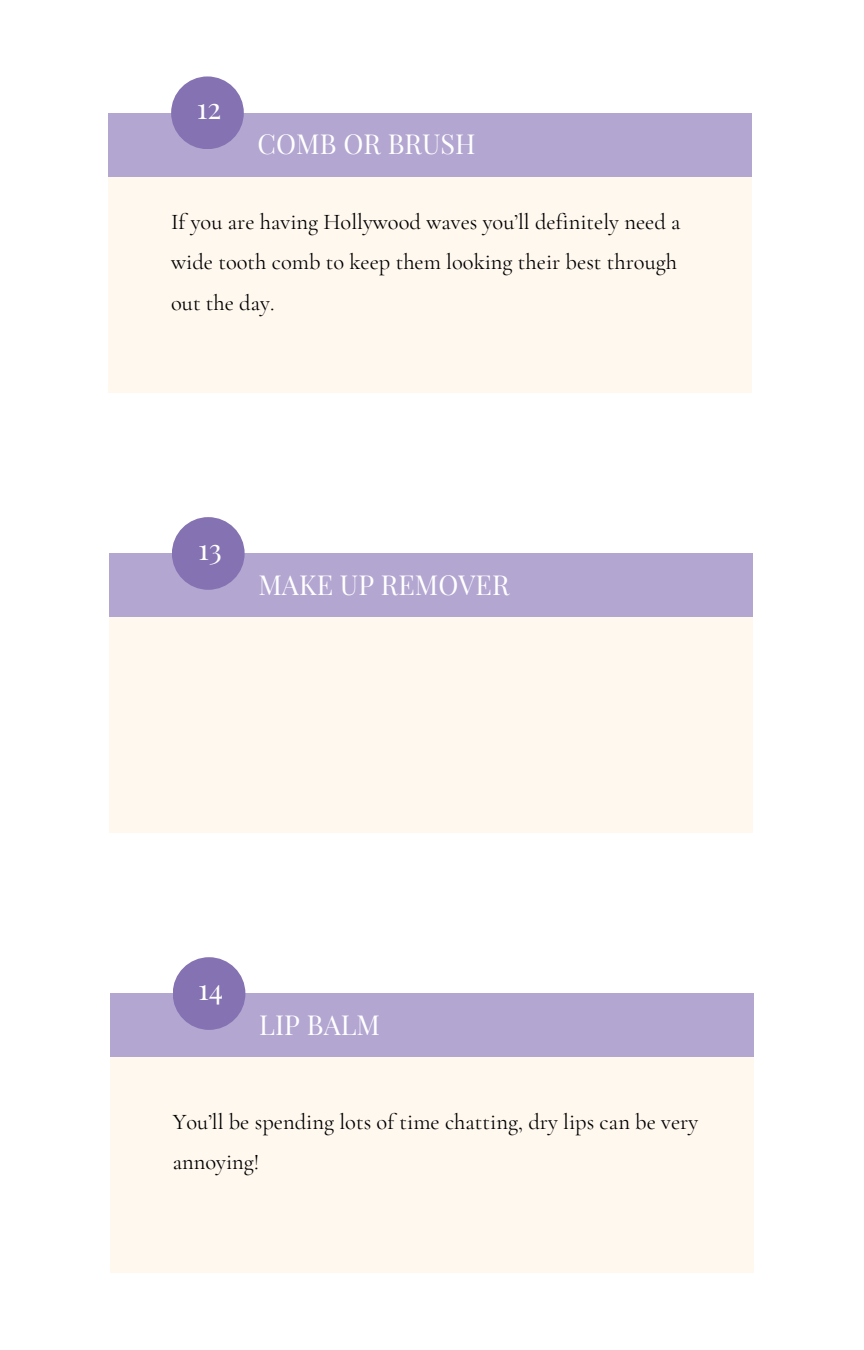
<style>
.page{position:relative;width:864px;height:1350px;background:#fff}
.page>*{position:absolute;margin:0;border:0;box-sizing:border-box;transform-origin:0 0}
.t1{font:29.03px "Playfair Display";color:#fff}
.t2{font:27px "Playfair Display";color:#fff}
.t3{font:22.5px/40.5px "Cormorant Garamond";color:#000}
</style>
<div class="page">
<div style="left:110px;top:1052px;width:644px;height:221px;background:#fff8ef"></div>
<div style="left:110px;top:994px;width:643px;height:63px;background:#b3a6d1"></div>
<div style="left:173px;top:957px;width:72px;height:73px;background:#8472b2;border-radius:50%"></div>
<div style="left:109px;top:612px;width:644px;height:221px;background:#fff8ef"></div>
<div style="left:109px;top:553px;width:643px;height:64px;background:#b3a6d1"></div>
<div style="left:172px;top:517px;width:73px;height:73px;background:#8472b2;border-radius:50%"></div>
<div style="left:108px;top:171px;width:644px;height:221px;background:#fff8ef"></div>
<div style="left:108px;top:113px;width:644px;height:64px;background:#b3a6d1"></div>
<div style="left:171px;top:76px;width:73px;height:73px;background:#8472b2;border-radius:50%"></div>
<p class="t1" style="left:197px;top:87px;width:26px">12</p>
<p class="t2" style="left:258px;top:125px;width:219px">COMB OR BRUSH</p>
<p class="t3" style="left:171px;top:201px;width:511px">If you are having Hollywood waves you’ll definitely need a wide tooth comb to keep them looking their best through out the day.</p>
<p class="t1" style="left:198px;top:528px;width:25px">13</p>
<p class="t2" style="left:258px;top:566px;width:253px">MAKE UP REMOVER</p>
<p class="t1" style="left:198px;top:968px;width:27px">14</p>
<p class="t2" style="left:259px;top:1006px;width:122px">LIP BALM</p>
<p class="t3" style="left:173px;top:1101px;width:527px">You’ll be spending lots of time chatting, dry lips can be very annoying!</p>
</div>
